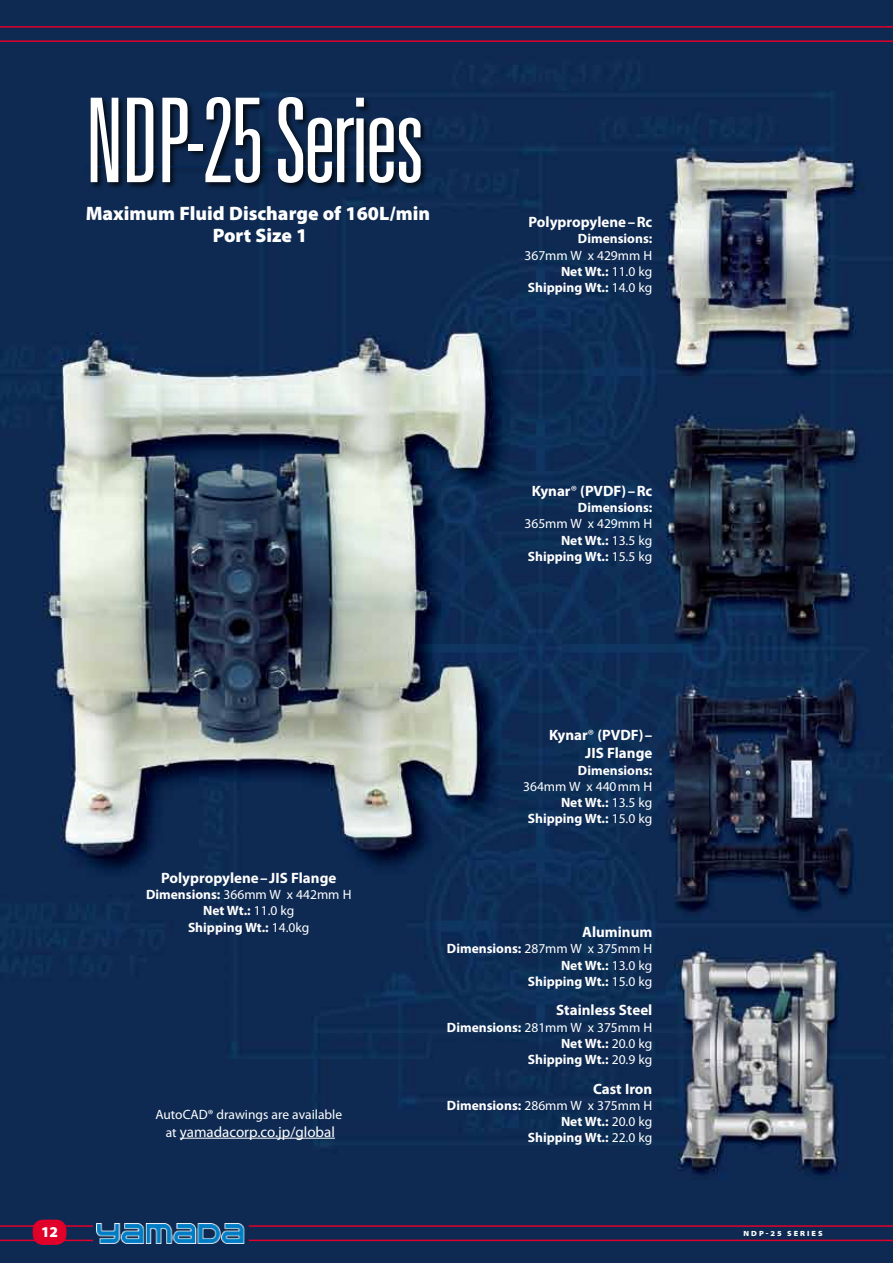
<style>
.page{position:relative;width:893px;height:1263px;background:#fff}
.page>*{position:absolute;margin:0;border:0;box-sizing:border-box;transform-origin:0 0}
.t1{font:300 ultra-condensed 117px "Univers LT Std";letter-spacing:-.03em;color:#fff}
.t2{font:900 19.5px/22.5px "Myriad Pro";color:#fff;text-align:center}
.t3{font:700 15px/18.8px "Myriad Pro";color:#fff;text-align:right}
.t4{font:15px "Myriad Pro";color:#fff}
.t5{font:900 15px "Myriad Pro";color:#fff}
.t6{font:700 13.5px/16.2px "Myriad Pro";color:#fff;text-align:right}
.t7{font:13.5px/16.2px "Myriad Pro";color:#fff;text-align:right}
.t8{font:900 semi-expanded 7.5px "Myriad Pro";letter-spacing:.27em;color:#fff}
.s1{font-weight:700}
.s2{font-weight:400}
.s3{font-size:13.5px}
</style>
<div class="page">
<img style="left:0;top:0;width:893px;height:1263px">
<div style="left:83px;top:96px;width:349px;height:95px;background:#000;opacity:.75"></div>
<hr style="left:85px;top:166px;width:340px;height:1px;background:#00275e">
<hr style="left:180px;top:1138px;width:155px;height:1px;background:#fff">
<hr style="left:0;top:26px;width:893px;height:2px;background:#e1002a">
<hr style="left:0;top:40px;width:893px;height:2px;background:#e1002a">
<hr style="left:249px;top:1225px;width:644px;height:2px;background:#e1002a">
<hr style="left:0;top:1225px;width:93px;height:2px;background:#e1002a">
<hr style="left:249px;top:1239px;width:644px;height:2px;background:#e1002a">
<hr style="left:0;top:1239px;width:93px;height:2px;background:#e1002a">
<div style="left:33px;top:1219px;width:33px;height:26px;background:#e1002a;border-radius:10px"></div>
<img style="left:96px;top:1223px;width:153px;height:21px">
<h1 class="t1" style="left:85px;top:80px;width:341px">NDP-25 Series</h1>
<h2 class="t2" style="left:86px;top:201px;width:346px">Maximum Fluid Discharge of 160L/min<br>Port Size 1</h2>
<p class="t3" style="left:529px;top:212px;width:125px">Polypropylene–Rc</p>
<p class="t6" style="left:578px;top:230px;width:76px">Dimensions:</p>
<p class="t7" style="left:524px;top:247px;width:129px">367mm W x 429mm H<br><span class="s1">Net Wt.:</span> 11.0 kg<br><span class="s1">Shipping Wt.:</span> 14.0 kg</p>
<p class="t3" style="left:161px;top:868px;width:177px">Polypropylene–JIS Flange</p>
<p class="t6" style="left:146px;top:886px;width:207px;text-align:center">Dimensions: <span class="s2">366mm W x 442mm H<br></span>Net Wt.: <span class="s2">11.0 kg<br></span>Shipping Wt.: <span class="s2">14.0kg</span></p>
<p class="t7" style="left:155px;top:1106px;width:188px">AutoCAD® drawings are available</p>
<p class="t4" style="left:166px;top:1122px;width:171px"><span class="s3">at</span> yamadacorp.co.jp/global</p>
<p class="t3" style="left:532px;top:481px;width:122px">Kynar<span class="s2">®</span> (PVDF)–Rc</p>
<p class="t6" style="left:578px;top:499px;width:76px">Dimensions:</p>
<p class="t7" style="left:524px;top:516px;width:129px">365mm W x 429mm H<br><span class="s1">Net Wt.:</span> 13.5 kg<br><span class="s1">Shipping Wt.:</span> 15.5 kg</p>
<p class="t3" style="left:549px;top:725px;width:105px">Kynar<span class="s2">®</span> (PVDF)–<br>JIS Flange</p>
<p class="t6" style="left:578px;top:761px;width:76px">Dimensions:</p>
<p class="t7" style="left:523px;top:778px;width:131px">364mm W x 440mm H<br><span class="s1">Net Wt.:</span> 13.5 kg<br><span class="s1">Shipping Wt.:</span> 15.0 kg</p>
<p class="t3" style="left:582px;top:922px;width:72px">Aluminum</p>
<p class="t6" style="left:447px;top:940px;width:207px">Dimensions: <span class="s2">287mm W x 375mm H<br></span>Net Wt.: <span class="s2">13.0 kg<br></span>Shipping Wt.: <span class="s2">15.0 kg</span></p>
<p class="t3" style="left:556px;top:1000px;width:98px">Stainless Steel</p>
<p class="t6" style="left:447px;top:1018px;width:207px">Dimensions: <span class="s2">281mm W x 375mm H<br></span>Net Wt.: <span class="s2">20.0 kg<br></span>Shipping Wt.: <span class="s2">20.9 kg</span></p>
<p class="t3" style="left:593px;top:1078px;width:61px">Cast Iron</p>
<p class="t6" style="left:447px;top:1097px;width:207px">Dimensions: <span class="s2">286mm W x 375mm H<br></span>Net Wt.: <span class="s2">20.0 kg<br></span>Shipping Wt.: <span class="s2">22.0 kg</span></p>
<p class="t5" style="left:41px;top:1222px;width:19px">12</p>
<p class="t8" style="left:743px;top:1229px;width:81px">N DP-25 SERIES</p>
</div>
